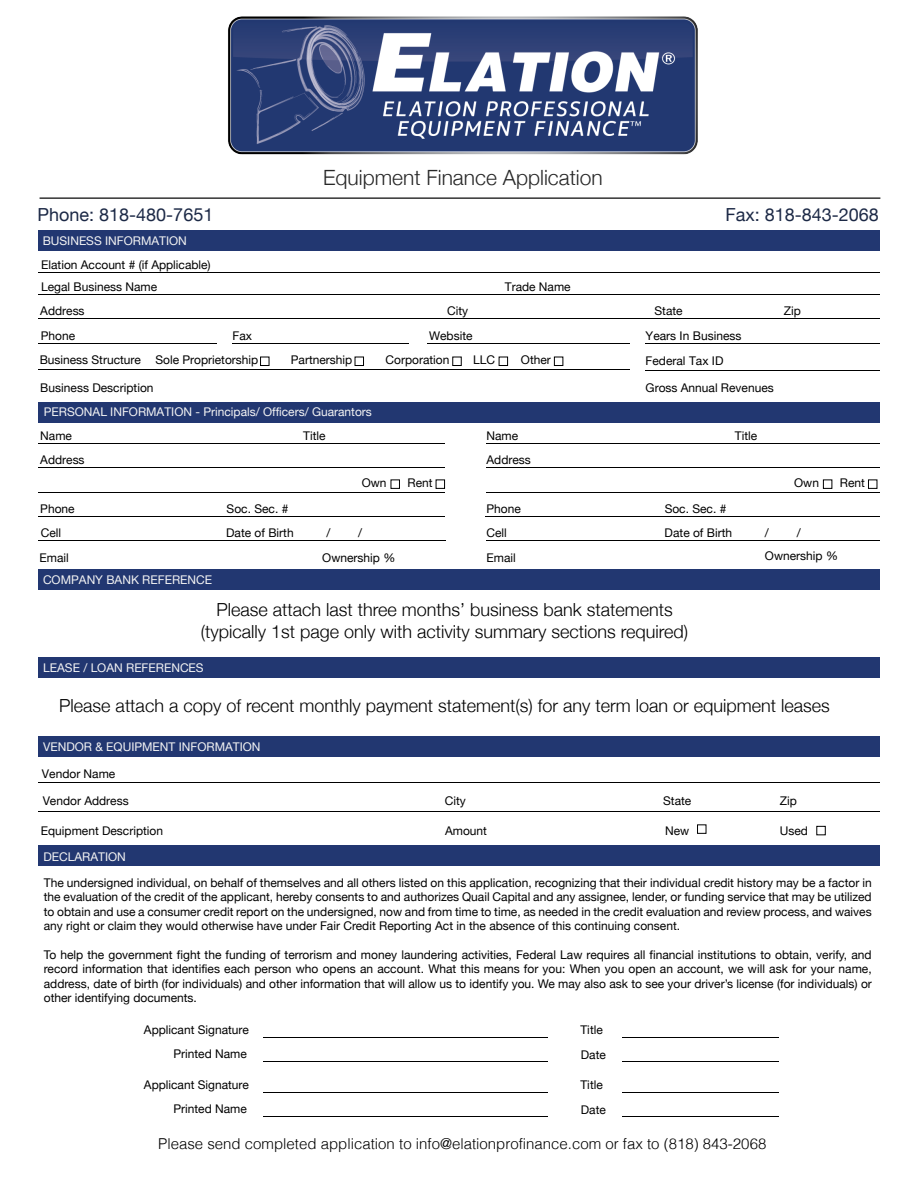
<style>
.page{position:relative;width:918px;height:1188px;background:#fff}
.page>*{position:absolute;margin:0;border:0;box-sizing:border-box;transform-origin:0 0}
.t1{font:300 21px "Helvetica Neue";color:#282828}
.t2{font:300 18px/21.6px "Helvetica Neue";color:#000;text-align:center}
.t3{font:18px "Helvetica Neue";color:#1c2946}
.t4{font:300 15px "Helvetica";color:#000}
.t5{font:12px/14.4px "Helvetica Neue";color:#000}
.t6{font:12px "Helvetica Neue";color:#f4f4f4}
</style>
<div class="page">
<div style="left:38px;top:570px;width:842px;height:20px;background:#223771"></div>
<hr style="left:38px;top:492px;width:407px;height:1px;background:#000">
<div style="left:38px;top:845px;width:842px;height:20px;background:#223771"></div>
<div style="left:38px;top:230px;width:842px;height:21px;background:#223771"></div>
<hr style="left:38px;top:294px;width:842px;height:1px;background:#000">
<hr style="left:38px;top:319px;width:842px;height:1px;background:#000">
<hr style="left:38px;top:343px;width:179px;height:1px;background:#000">
<hr style="left:38px;top:370px;width:592px;height:1px;background:#000">
<hr style="left:232px;top:343px;width:176px;height:1px;background:#000">
<div style="left:38px;top:402px;width:841px;height:21px;background:#223771"></div>
<hr style="left:38px;top:443px;width:407px;height:1px;background:#000">
<hr style="left:486px;top:443px;width:394px;height:1px;background:#000">
<hr style="left:38px;top:467px;width:407px;height:1px;background:#000">
<hr style="left:486px;top:467px;width:394px;height:1px;background:#000">
<hr style="left:486px;top:492px;width:394px;height:1px;background:#000">
<hr style="left:38px;top:540px;width:408px;height:1px;background:#000">
<hr style="left:486px;top:541px;width:394px;height:1px;background:#000">
<div style="left:38px;top:657px;width:842px;height:21px;background:#223771"></div>
<hr style="left:38px;top:272px;width:842px;height:1px;background:#000">
<hr style="left:427px;top:343px;width:203px;height:1px;background:#000">
<div style="left:260px;top:357px;width:9px;height:9px;border:1px solid #000"></div>
<div style="left:355px;top:357px;width:9px;height:9px;border:1px solid #000"></div>
<div style="left:452px;top:357px;width:10px;height:9px;border:1px solid #000"></div>
<div style="left:554px;top:357px;width:9px;height:9px;border:1px solid #000"></div>
<div style="left:499px;top:357px;width:9px;height:9px;border:1px solid #000"></div>
<div style="left:391px;top:480px;width:9px;height:9px;border:1px solid #000"></div>
<div style="left:436px;top:480px;width:9px;height:9px;border:1px solid #000"></div>
<div style="left:823px;top:480px;width:9px;height:9px;border:1px solid #000"></div>
<div style="left:868px;top:480px;width:9px;height:9px;border:1px solid #000"></div>
<hr style="left:38px;top:516px;width:407px;height:1px;background:#000">
<div style="left:38px;top:736px;width:842px;height:21px;background:#223771"></div>
<hr style="left:38px;top:783px;width:842px;height:1px;background:#000">
<hr style="left:486px;top:516px;width:394px;height:1px;background:#000">
<div style="left:697px;top:824px;width:9px;height:10px;border:1px solid #000"></div>
<div style="left:816px;top:826px;width:10px;height:9px;border:1px solid #000"></div>
<hr style="left:263px;top:1037px;width:285px;height:1px;background:#000">
<hr style="left:622px;top:1037px;width:157px;height:1px;background:#000">
<hr style="left:263px;top:1061px;width:285px;height:1px;background:#000">
<hr style="left:622px;top:1061px;width:157px;height:1px;background:#000">
<hr style="left:263px;top:1092px;width:285px;height:1px;background:#000">
<hr style="left:622px;top:1092px;width:157px;height:1px;background:#000">
<hr style="left:263px;top:1116px;width:285px;height:1px;background:#000">
<hr style="left:622px;top:1116px;width:157px;height:1px;background:#000">
<hr style="left:38px;top:811px;width:842px;height:1px;background:#000">
<hr style="left:645px;top:343px;width:234px;height:1px;background:#000">
<hr style="left:645px;top:370px;width:234px;height:1px;background:#000">
<hr style="left:40px;top:197px;width:840px;height:2px;background:#333">
<img style="left:228px;top:16px;width:470px;height:139px">
<h1 class="t1" style="left:323px;top:160px;width:281px">Equipment Finance Application</h1>
<h2 class="t3" style="left:38px;top:202px;width:177px">Phone: 818-480-7651</h2>
<h2 class="t3" style="left:725px;top:202px;width:155px">Fax: 818-843-2068</h2>
<p class="t6" style="left:43px;top:232px;width:146px">BUSINESS INFORMATION</p>
<p class="t5" style="left:41px;top:280px;width:117px">Legal Business Name</p>
<p class="t5" style="left:41px;top:258px;width:171px">Elation Account # (if Applicable)</p>
<p class="t5" style="left:505px;top:280px;width:67px">Trade Name</p>
<p class="t5" style="left:40px;top:299px;width:46px;line-height:25px">Address<br>Phone</p>
<p class="t5" style="left:40px;top:353px;width:103px">Business Structure</p>
<p class="t5" style="left:447px;top:304px;width:23px">City</p>
<p class="t5" style="left:655px;top:304px;width:30px">State</p>
<p class="t5" style="left:784px;top:304px;width:19px">Zip</p>
<p class="t5" style="left:429px;top:329px;width:45px">Website</p>
<p class="t5" style="left:233px;top:329px;width:21px">Fax</p>
<p class="t5" style="left:646px;top:324px;width:97px;line-height:25px">Years In Business<br>Federal Tax ID</p>
<p class="t5" style="left:155px;top:353px;width:104px">Sole Proprietorship</p>
<p class="t5" style="left:291px;top:353px;width:63px">Partnership</p>
<p class="t5" style="left:386px;top:353px;width:65px">Corporation</p>
<p class="t5" style="left:473px;top:353px;width:23px">LLC</p>
<p class="t5" style="left:521px;top:353px;width:31px">Other</p>
<p class="t5" style="left:40px;top:381px;width:115px">Business Description</p>
<p class="t5" style="left:646px;top:381px;width:130px">Gross Annual Revenues</p>
<p class="t6" style="left:44px;top:403px;width:330px">PERSONAL INFORMATION - Principals/ Officers/ Guarantors</p>
<p class="t5" style="left:40px;top:429px;width:33px">Name</p>
<p class="t5" style="left:487px;top:429px;width:33px">Name</p>
<p class="t5" style="left:40px;top:453px;width:46px">Address</p>
<p class="t5" style="left:303px;top:429px;width:24px">Title</p>
<p class="t5" style="left:735px;top:429px;width:24px">Title</p>
<p class="t5" style="left:487px;top:453px;width:46px">Address</p>
<p class="t5" style="left:40px;top:502px;width:36px">Phone</p>
<p class="t5" style="left:362px;top:476px;width:26px">Own</p>
<p class="t5" style="left:408px;top:476px;width:27px">Rent</p>
<p class="t5" style="left:794px;top:476px;width:26px">Own</p>
<p class="t5" style="left:840px;top:476px;width:27px">Rent</p>
<p class="t5" style="left:487px;top:502px;width:36px">Phone</p>
<p class="t5" style="left:227px;top:502px;width:63px">Soc. Sec. #</p>
<p class="t5" style="left:665px;top:502px;width:63px">Soc. Sec. #</p>
<p class="t5" style="left:41px;top:526px;width:22px">Cell</p>
<p class="t5" style="left:487px;top:526px;width:22px">Cell</p>
<p class="t5" style="left:226px;top:526px;width:69px">Date of Birth</p>
<p class="t5" style="left:326px;top:526px;width:5px">/</p>
<p class="t5" style="left:358px;top:526px;width:5px">/</p>
<p class="t5" style="left:665px;top:526px;width:69px">Date of Birth</p>
<p class="t5" style="left:765px;top:526px;width:5px">/</p>
<p class="t5" style="left:797px;top:526px;width:5px">/</p>
<p class="t5" style="left:322px;top:551px;width:75px">Ownership %</p>
<p class="t5" style="left:765px;top:549px;width:75px">Ownership %</p>
<p class="t5" style="left:40px;top:551px;width:31px">Email</p>
<p class="t5" style="left:487px;top:551px;width:31px">Email</p>
<p class="t6" style="left:43px;top:571px;width:171px">COMPANY BANK REFERENCE</p>
<h2 class="t2" style="left:201px;top:598px;width:489px">Please attach last three months’ business bank statements (typically 1st page only with activity summary sections required)</h2>
<p class="t6" style="left:43px;top:659px;width:162px">LEASE / LOAN REFERENCES</p>
<h2 class="t2" style="left:59px;top:693px;width:772px">Please attach a copy of recent monthly payment statement(s) for any term loan or equipment leases</h2>
<p class="t6" style="left:43px;top:738px;width:219px">VENDOR &amp; EQUIPMENT INFORMATION</p>
<p class="t5" style="left:42px;top:767px;width:75px">Vendor Name</p>
<p class="t5" style="left:43px;top:794px;width:88px">Vendor Address</p>
<p class="t5" style="left:445px;top:794px;width:23px">City</p>
<p class="t5" style="left:663px;top:794px;width:30px">State</p>
<p class="t5" style="left:780px;top:794px;width:19px">Zip</p>
<p class="t5" style="left:41px;top:824px;width:124px">Equipment Description</p>
<p class="t6" style="left:43px;top:848px;width:84px">DECLARATION</p>
<p class="t5" style="left:445px;top:824px;width:43px">Amount</p>
<p class="t5" style="left:780px;top:824px;width:30px">Used</p>
<p class="t5" style="left:665px;top:824px;width:26px">New</p>
<p class="t5" style="left:44px;top:876px;width:829px;text-align:justify">The undersigned individual, on behalf of themselves and all others listed on this application, recognizing that their individual credit history may be a factor in the evaluation of the credit of the applicant, hereby consents to and authorizes Quail Capital and any assignee, lender, or funding service that may be utilized to obtain and use a consumer credit report on the undersigned, now and from time to time, as needed in the credit evaluation and review process, and waives any right or claim they would otherwise have under Fair Credit Reporting Act in the absence of this continuing consent.</p>
<p class="t5" style="left:44px;top:948px;width:830px;text-align:justify">To help the government fight the funding of terrorism and money laundering activities, Federal Law requires all financial institutions to obtain, verify, and record information that identifies each person who opens an account. What this means for you: When you open an account, we will ask for your name, address, date of birth (for individuals) and other information that will allow us to identify you. We may also ask to see your driver’s license (for individuals) or other identifying documents.</p>
<p class="t5" style="left:144px;top:1023px;width:107px">Applicant Signature</p>
<p class="t5" style="left:580px;top:1023px;width:24px">Title</p>
<p class="t5" style="left:174px;top:1047px;width:75px">Printed Name</p>
<p class="t5" style="left:581px;top:1048px;width:27px">Date</p>
<p class="t5" style="left:144px;top:1078px;width:107px">Applicant Signature</p>
<p class="t5" style="left:580px;top:1078px;width:24px">Title</p>
<p class="t5" style="left:174px;top:1102px;width:75px">Printed Name</p>
<p class="t5" style="left:581px;top:1104px;width:27px">Date</p>
<p class="t4" style="left:158px;top:1131px;width:610px">Please send completed application to info@elationprofinance.com or fax to (818) 843-2068</p>
</div>
